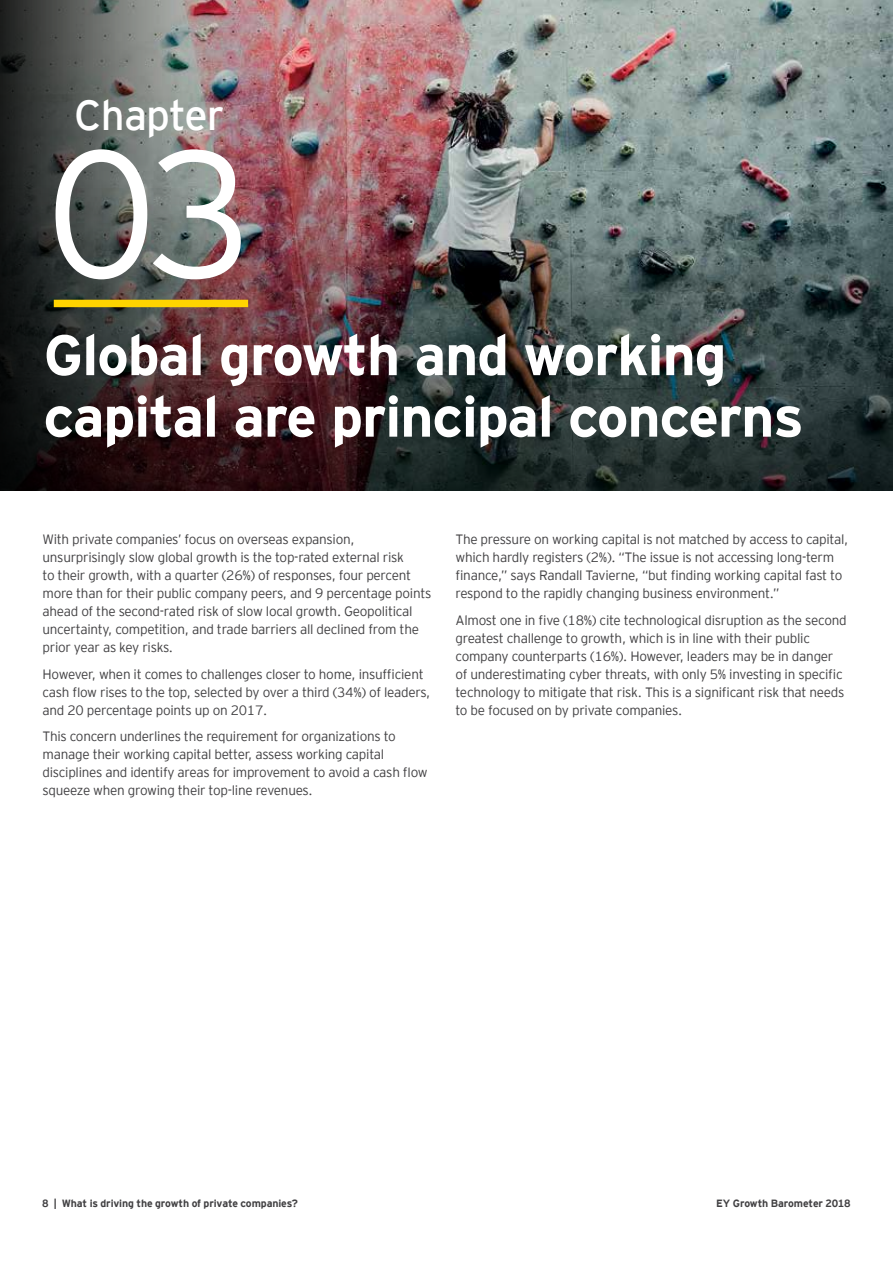
<style>
.page{position:relative;width:893px;height:1263px;background:#fff}
.page>*{position:absolute;margin:0;border:0;box-sizing:border-box;transform-origin:0 0}
.t1{font:300 180px "EY Interstate";color:#fff}
.t2{font:700 57px/61.5px "EY Interstate";letter-spacing:-.02em;color:#fff}
.t3{font:42px "EY Interstate";letter-spacing:-.02em;color:#fff}
.t4{font:300 13.5px/18px "EY Interstate";letter-spacing:-.02em;color:#414042}
.t5{font:700 10.5px "EY Interstate";letter-spacing:-.01em;color:#414042}
</style>
<div class="page">
<img style="left:545px;top:0;width:348px;height:156px">
<img style="left:0;top:0;width:545px;height:156px">
<img style="left:0;top:156px;width:893px;height:335px">
<div style="left:54px;top:300px;width:194px;height:7px;background:#ffd400"></div>
<h3 class="t3" style="left:74px;top:85px;width:152px">Chapter</h3>
<h1 class="t1" style="left:46px;top:86px;width:212px">03</h1>
<h2 class="t2" style="left:44px;top:321px;width:762px">Global growth and working capital are principal concerns</h2>
<p class="t4" style="left:43px;top:530px;width:390px">With private companies’ focus on overseas expansion, unsurprisingly slow global growth is the top-rated external risk<br>to their growth, with a quarter (26%) of responses, four percent more than for their public company peers, and 9 percentage points ahead of the second-rated risk of slow local growth. Geopolitical uncertainty, competition, and trade barriers all declined from the prior year as key risks.</p>
<p class="t4" style="left:43px;top:664px;width:389px">However, when it comes to challenges closer to home, insufficient cash flow rises to the top, selected by over a third (34%) of leaders, and 20 percentage points up on 2017.</p>
<p class="t4" style="left:43px;top:727px;width:387px">This concern underlines the requirement for organizations to manage their working capital better, assess working capital disciplines and identify areas for improvement to avoid a cash flow squeeze when growing their top-line revenues.</p>
<p class="t4" style="left:455px;top:530px;width:394px">The pressure on working capital is not matched by access to capital, which hardly registers (2%). “The issue is not accessing long-term finance,” says Randall Tavierne, “but finding working capital fast to respond to the rapidly changing business environment.”</p>
<p class="t4" style="left:455px;top:610px;width:393px">Almost one in five (18%) cite technological disruption as the second greatest challenge to growth, which is in line with their public company counterparts (16%). However, leaders may be in danger of underestimating cyber threats, with only 5% investing in specific technology to mitigate that risk. This is a significant risk that needs to be focused on by private companies.</p>
<p class="t5" style="left:42px;top:1195px;width:257px">8 | What is driving the growth of private companies?</p>
<p class="t5" style="left:716px;top:1195px;width:136px">EY Growth Barometer 2018</p>
</div>
